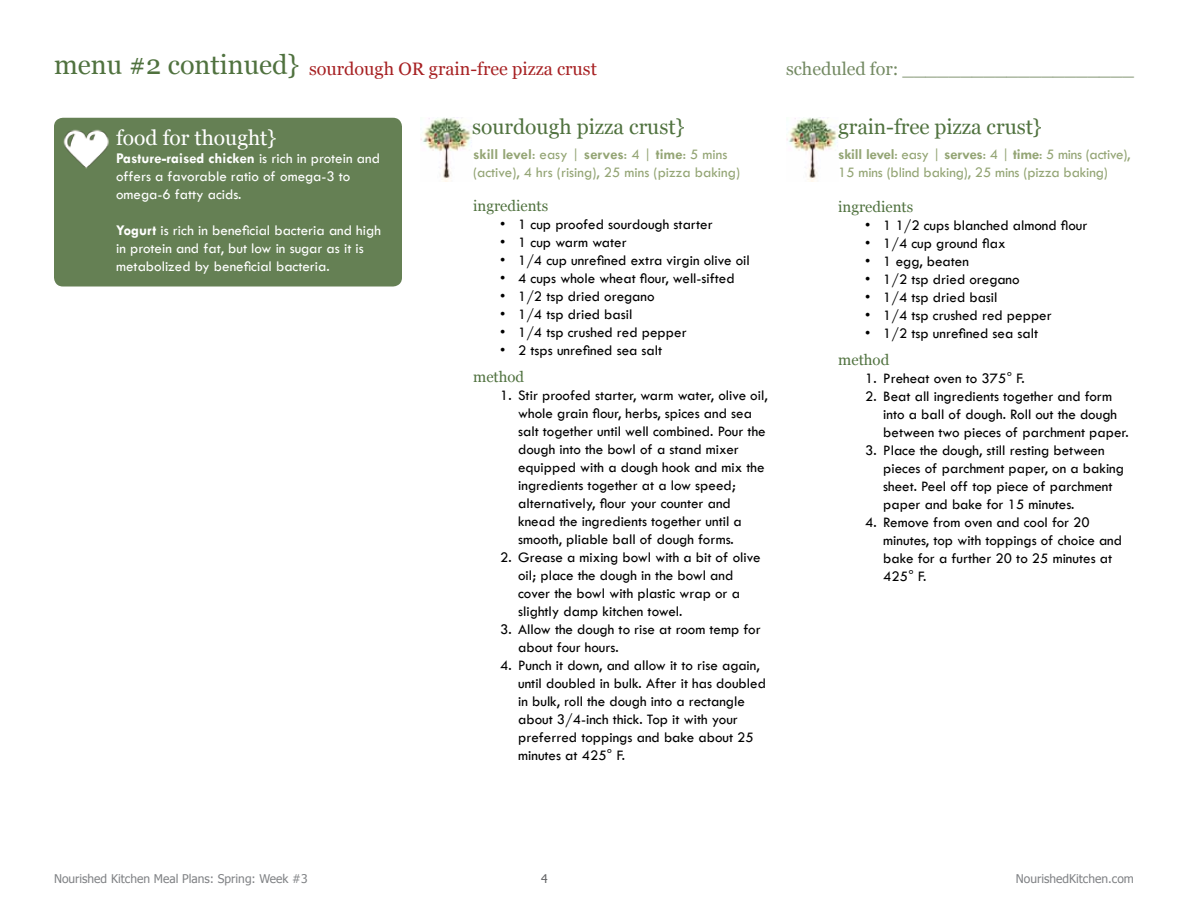
<style>
.page{position:relative;width:1188px;height:918px;background:#fff}
.page>*{position:absolute;margin:0;border:0;box-sizing:border-box;transform-origin:0 0}
.t1{font:27px "Georgia";color:#50723f}
.t2{font:21px "Georgia";color:#50723f}
.t3{font:21px "Georgia";color:#fff}
.t4{font:18px "Georgia";color:#748a63}
.t5{font:18px "Georgia";color:#a72123}
.t6{font:15px/18px "Tw Cen";color:#000}
.t7{font:15px/18px "Tw Cen";color:#fff}
.t8{font:15px/18px "Tw Cen";letter-spacing:-.01em;color:#94a575}
.t9{font:15px "Georgia";color:#50723f}
.t10{font:12px "Tahoma";color:#808285}
.t11{font:12px "Tahoma";color:#636466}
.s1{font-weight:700}
</style>
<div class="page">
<img style="left:420px;top:118px;width:52px;height:63px">
<img style="left:786px;top:118px;width:52px;height:63px">
<div style="left:54px;top:118px;width:348px;height:169px;background:#658054;border-radius:9px"></div>
<img style="left:63px;top:129px;width:46px;height:40px">
<h1 class="t1" style="left:54px;top:49px;width:247px">menu #2 continued}</h1>
<p class="t4" style="left:786px;top:58px;width:349px">scheduled for: ____________________</p>
<h2 class="t2" style="left:472px;top:114px;width:214px">sourdough pizza crust}</h2>
<h2 class="t2" style="left:838px;top:114px;width:205px">grain-free pizza crust}</h2>
<p class="t5" style="left:309px;top:58px;width:289px">sourdough OR grain-free pizza crust</p>
<h2 class="t3" style="left:116px;top:125px;width:162px">food for thought}</h2>
<p class="t7" style="left:116px;top:150px;width:265px"><span class="s1">Pasture-raised chicken</span> is rich in protein and offers a favorable ratio of omega-3 to omega-6 fatty acids.</p>
<p class="t7" style="left:116px;top:222px;width:266px"><span class="s1">Yogurt</span> is rich in beneficial bacteria and high in protein and fat, but low in sugar as it is metabolized by beneficial bacteria.</p>
<p class="t8" style="left:473px;top:145px;width:269px"><span class="s1">skill level</span>: easy | <span class="s1">serves</span>: 4 | <span class="s1">time</span>: 5 mins (active), 4 hrs (rising), 25 mins (pizza baking)</p>
<p class="t8" style="left:838px;top:145px;width:294px"><span class="s1">skill level</span>: easy | <span class="s1">serves</span>: 4 | <span class="s1">time</span>: 5 mins (active),<br>15 mins (blind baking), 25 mins (pizza baking)</p>
<p class="t9" style="left:473px;top:197px;width:77px">ingredients</p>
<p class="t6" style="left:500px;top:216px;width:214px">• 1 cup proofed sourdough starter</p>
<p class="t6" style="left:500px;top:234px;width:128px">• 1 cup warm water</p>
<p class="t6" style="left:500px;top:252px;width:251px">• 1/4 cup unrefined extra virgin olive oil</p>
<p class="t6" style="left:500px;top:270px;width:236px">• 4 cups whole wheat flour, well-sifted</p>
<p class="t6" style="left:500px;top:288px;width:156px">• 1/2 tsp dried oregano</p>
<p class="t6" style="left:500px;top:306px;width:134px">• 1/4 tsp dried basil</p>
<p class="t6" style="left:500px;top:324px;width:188px">• 1/4 tsp crushed red pepper</p>
<p class="t6" style="left:500px;top:342px;width:164px">• 2 tsps unrefined sea salt</p>
<p class="t9" style="left:473px;top:368px;width:53px">method</p>
<p class="t6" style="left:518px;top:387px;width:251px;text-indent:-18px">1. Stir proofed starter, warm water, olive oil, whole grain flour, herbs, spices and sea salt together until well combined. Pour the dough into the bowl of a stand mixer equipped with a dough hook and mix the ingredients together at a low speed; alternatively, flour your counter and knead the ingredients together until a smooth, pliable ball of dough forms.</p>
<p class="t6" style="left:518px;top:549px;width:244px;text-indent:-18px">2. Grease a mixing bowl with a bit of olive oil; place the dough in the bowl and cover the bowl with plastic wrap or a slightly damp kitchen towel.</p>
<p class="t6" style="left:518px;top:621px;width:244px;text-indent:-18px">3. Allow the dough to rise at room temp for about four hours.</p>
<p class="t6" style="left:518px;top:657px;width:249px;text-indent:-18px">4. Punch it down, and allow it to rise again, until doubled in bulk. After it has doubled in bulk, roll the dough into a rectangle about 3/4-inch thick. Top it with your preferred toppings and bake about 25 minutes at 425° F.</p>
<p class="t9" style="left:838px;top:198px;width:77px">ingredients</p>
<p class="t6" style="left:865px;top:217px;width:224px">• 1 1/2 cups blanched almond flour</p>
<p class="t6" style="left:865px;top:235px;width:142px">• 1/4 cup ground flax</p>
<p class="t6" style="left:865px;top:253px;width:105px">• 1 egg, beaten</p>
<p class="t6" style="left:865px;top:271px;width:156px">• 1/2 tsp dried oregano</p>
<p class="t6" style="left:865px;top:289px;width:134px">• 1/4 tsp dried basil</p>
<p class="t6" style="left:865px;top:307px;width:188px">• 1/4 tsp crushed red pepper</p>
<p class="t6" style="left:865px;top:325px;width:174px">• 1/2 tsp unrefined sea salt</p>
<p class="t9" style="left:838px;top:351px;width:53px">method</p>
<p class="t6" style="left:865px;top:370px;width:161px">1. Preheat oven to 375° F.</p>
<p class="t6" style="left:883px;top:388px;width:247px;text-indent:-18px">2. Beat all ingredients together and form into a ball of dough. Roll out the dough between two pieces of parchment paper.</p>
<p class="t6" style="left:883px;top:442px;width:242px;text-indent:-18px">3. Place the dough, still resting between pieces of parchment paper, on a baking sheet. Peel off top piece of parchment paper and bake for 15 minutes.</p>
<p class="t6" style="left:883px;top:514px;width:240px;text-indent:-18px">4. Remove from oven and cool for 20 minutes, top with toppings of choice and bake for a further 20 to 25 minutes at<br>425° F.</p>
<p class="t10" style="left:54px;top:871px;width:255px">Nourished Kitchen Meal Plans: Spring: Week #3</p>
<p class="t11" style="left:541px;top:871px;width:8px">4</p>
<p class="t10" style="left:1016px;top:871px;width:120px">NourishedKitchen.com</p>
</div>
